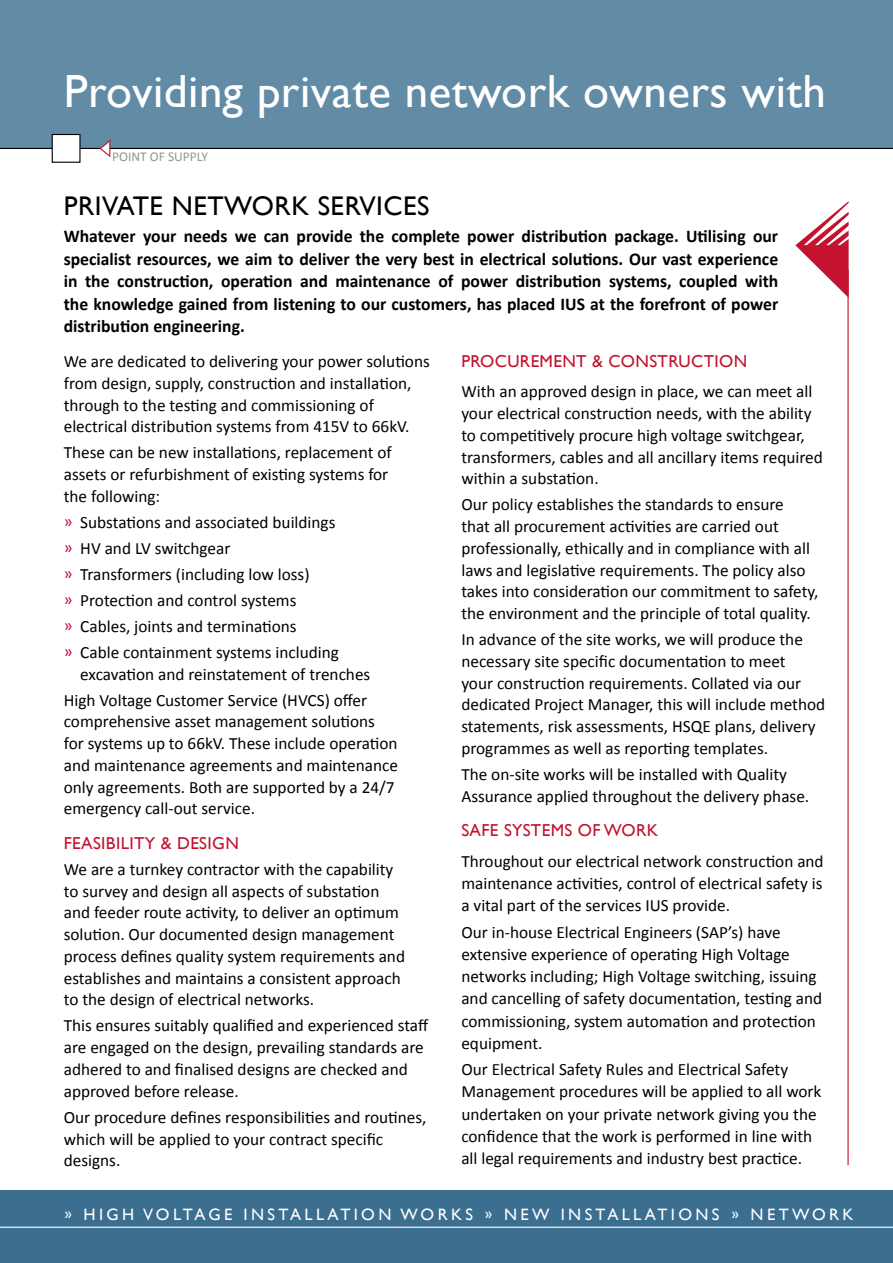
<style>
.page{position:relative;width:893px;height:1263px;background:#fff}
.page>*{position:absolute;margin:0;border:0;box-sizing:border-box;transform-origin:0 0}
.t1{font:46.5px "Gill Sans";letter-spacing:.01em;color:#fff}
.t2{font:27px "Gill Sans";letter-spacing:.02em;color:#000}
.t3{font:700 18px/22.5px "Calibri";color:#000;text-align:justify}
.t4{font:17.25px/21.8px "Calibri";color:#000}
.t5{font:17.25px "Gill Sans";letter-spacing:.02em;color:#c41230}
.t6{font:16.5px "Gill Sans";letter-spacing:.2em;color:#fff}
.t7{font:13.5px "Calibri";color:#939598}
.s1{color:#c41230}
.s2{font-family:"Calibri"}
</style>
<div class="page">
<div style="left:0;top:0;width:893px;height:148px;background:#628ba5"></div>
<div style="left:0;top:1191px;width:893px;height:72px;background:#3b6e8f"></div>
<hr style="left:0;top:148px;width:53px;height:1px;background:#000">
<hr style="left:74px;top:148px;width:819px;height:1px;background:#000">
<svg style="left:99px;top:140px;width:12px;height:18px"></svg>
<div style="left:52px;top:134px;width:28px;height:28px;background:#fff"></div>
<div style="left:52px;top:134px;width:29px;height:29px;border:1px solid #000"></div>
<hr style="left:0;top:1227px;width:893px;height:1px;background:#fff">
<svg style="left:795px;top:201px;width:54px;height:95px"></svg>
<hr style="left:847px;top:270px;width:2px;height:895px;background:#c41230">
<h1 class="t1" style="left:64px;top:64px;width:764px">Providing private network owners with</h1>
<p class="t7" style="left:112px;top:147px;width:97px">POINT OF SUPPLY</p>
<h2 class="t2" style="left:64px;top:190px;width:367px">PRIVATE NETWORK SERVICES</h2>
<p class="t3" style="left:64px;top:224px;width:716px">Whatever your needs we can provide the complete power distribution package. Utilising our specialist resources, we aim to deliver the very best in electrical solutions. Our vast experience in the construction, operation and maintenance of power distribution systems, coupled with the knowledge gained from listening to our customers, has placed IUS at the forefront of power distribution engineering.</p>
<p class="t5" style="left:461px;top:351px;width:287px">PROCUREMENT &amp; CONSTRUCTION</p>
<p class="t4" style="left:461px;top:380px;width:363px">With an approved design in place, we can meet all your electrical construction needs, with the ability to competitively procure high voltage switchgear, transformers, cables and all ancillary items required within a substation.</p>
<p class="t4" style="left:461px;top:493px;width:358px">Our policy establishes the standards to ensure<br>that all procurement activities are carried out professionally, ethically and in compliance with all laws and legislative requirements. The policy also takes into consideration our commitment to safety, the environment and the principle of total quality.</p>
<p class="t4" style="left:461px;top:628px;width:365px">In advance of the site works, we will produce the necessary site specific documentation to meet<br>your construction requirements. Collated via our dedicated Project Manager, this will include method statements, risk assessments, HSQE plans, delivery programmes as well as reporting templates.</p>
<p class="t4" style="left:461px;top:763px;width:349px">The on-site works will be installed with Quality<br>Assurance applied throughout the delivery phase.</p>
<p class="t5" style="left:461px;top:820px;width:198px">SAFE SYSTEMS OF WORK</p>
<p class="t4" style="left:461px;top:850px;width:364px;line-height:22.2px;text-align:justify">Throughout our electrical network construction and maintenance activities, control of electrical safety is a vital part of the services IUS provide.</p>
<p class="t4" style="left:461px;top:920px;width:362px;line-height:22.2px">Our in-house Electrical Engineers (SAP’s) have extensive experience of operating High Voltage networks including; High Voltage switching, issuing and cancelling of safety documentation, testing and commissioning, system automation and protection equipment.</p>
<p class="t4" style="left:461px;top:1058px;width:362px;line-height:22.2px">Our Electrical Safety Rules and Electrical Safety Management procedures will be applied to all work undertaken on your private network giving you the confidence that the work is performed in line with all legal requirements and industry best practice.</p>
<p class="t4" style="left:64px;top:350px;width:368px">We are dedicated to delivering your power solutions from design, supply, construction and installation, through to the testing and commissioning of electrical distribution systems from 415V to 66kV.</p>
<p class="t4" style="left:64px;top:441px;width:329px">These can be new installations, replacement of assets or refurbishment of existing systems for the following:</p>
<p class="t4" style="left:64px;top:509px;width:277px;line-height:26px"><span class="s1">»</span> Substations and associated buildings <span class="s1">»</span> HV and LV switchgear<br><span class="s1">»</span> Transformers (including low loss)<br><span class="s1">»</span> Protection and control systems<br><span class="s1">»</span> Cables, joints and terminations<br><span class="s1">»</span> Cable containment systems including</p>
<p class="t4" style="left:64px;top:660px;width:308px;line-height:26px;text-align:right">excavation and reinstatement of trenches<br>High Voltage Customer Service (HVCS) offer</p>
<p class="t4" style="left:64px;top:710px;width:336px">comprehensive asset management solutions for systems up to 66kV. These include operation and maintenance agreements and maintenance only agreements. Both are supported by a 24/7 emergency call-out service.</p>
<p class="t5" style="left:64px;top:833px;width:177px">FEASIBILITY &amp; DESIGN</p>
<p class="t4" style="left:64px;top:858px;width:343px">We are a turnkey contractor with the capability to survey and design all aspects of substation and feeder route activity, to deliver an optimum solution. Our documented design management process defines quality system requirements and establishes and maintains a consistent approach to the design of electrical networks.</p>
<p class="t4" style="left:64px;top:1014px;width:366px">This ensures suitably qualified and experienced staff are engaged on the design, prevailing standards are adhered to and finalised designs are checked and approved before release.</p>
<p class="t4" style="left:64px;top:1106px;width:364px">Our procedure defines responsibilities and routines, which will be applied to your contract specific designs.</p>
<p class="t6" style="left:64px;top:1205px;width:791px"><span class="s2">»</span> HIGH VOLTAGE INSTALLATION WORKS <span class="s2">»</span> NEW INSTALLATIONS <span class="s2">»</span> NETWORK</p>
</div>
